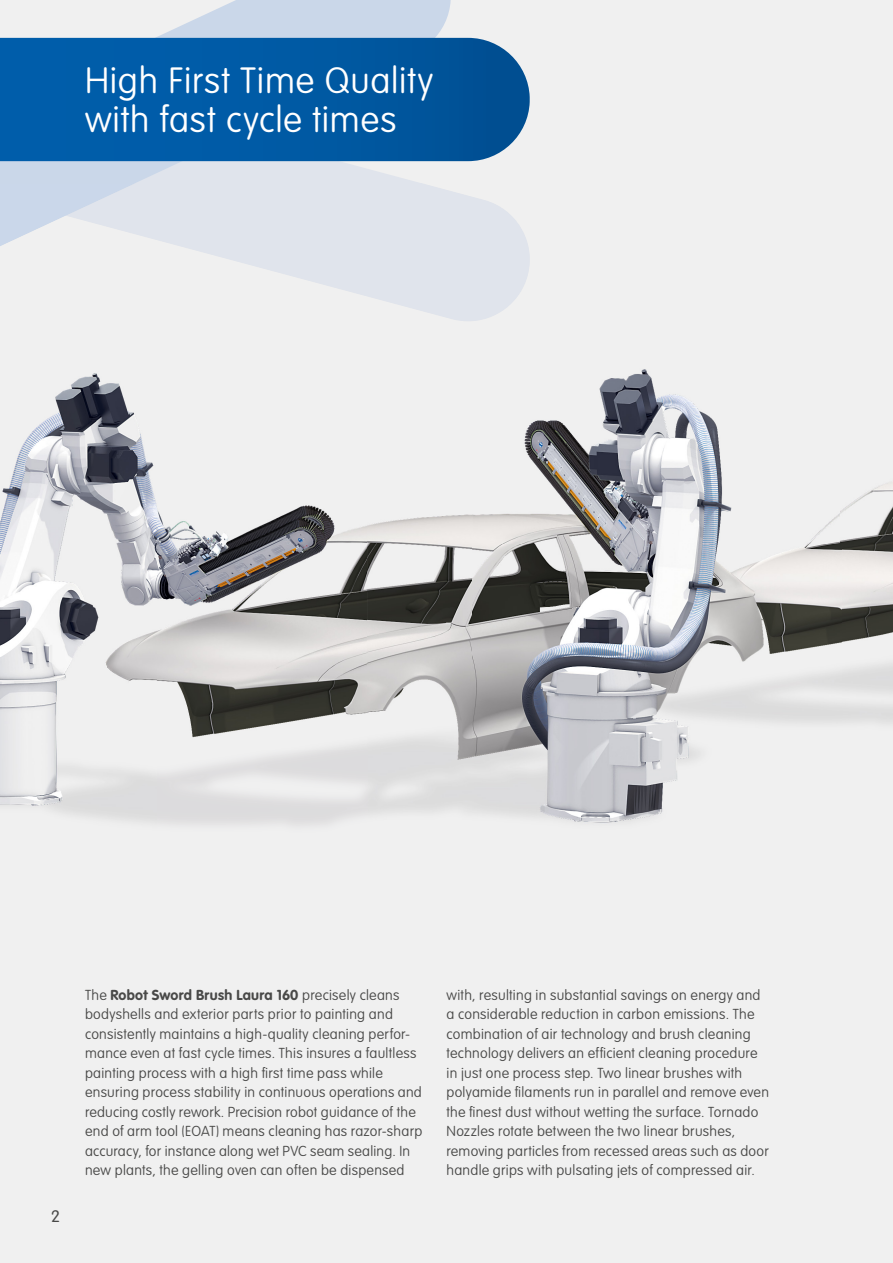
<style>
.page{position:relative;width:893px;height:1263px;background:#f0f0f0}
.page>*{position:absolute;margin:0;border:0;box-sizing:border-box;transform-origin:0 0}
.t1{font:100 36px/39px "VAG Rounded Std";letter-spacing:.02em;color:#fff}
.t2{font:300 16.5px "VAG Rounded Std";color:#494948}
.t3{font:100 14.25px/19.5px "VAG Rounded Std";letter-spacing:.02em;color:#494948}
.s1{font-weight:700}
</style>
<div class="page">
<svg style="left:0;top:0;width:459px;height:183px"></svg>
<svg style="left:0;top:38px;width:530px;height:123px;background:#055ca4"></svg>
<img style="left:0;top:373px;width:157px;height:450px">
<img style="left:157px;top:505px;width:210px;height:321px">
<img style="left:473px;top:369px;width:420px;height:454px">
<img style="left:367px;top:514px;width:106px;height:301px">
<img style="left:0;top:183px;width:135px;height:63px">
<h1 class="t1" style="left:85px;top:62px;width:350px">High First Time Quality with fast cycle times</h1>
<p class="t2" style="left:51px;top:1207px;width:10px">2</p>
<p class="t3" style="left:85px;top:986px;width:339px">The <span class="s1">Robot Sword Brush Laura 160</span> precisely cleans bodyshells and exterior parts prior to painting and consistently maintains a high-quality cleaning perfor&shy;mance even at fast cycle times. This insures a faultless painting process with a high first time pass while ensuring process stability in continuous operations and reducing costly rework. Precision robot guidance of the end of arm tool (EOAT) means cleaning has razor-sharp accuracy, for instance along wet PVC seam sealing. In new plants, the gelling oven can often be dispensed</p>
<p class="t3" style="left:446px;top:985px;width:324px">with, resulting in substantial savings on energy and a considerable reduction in carbon emissions. The combination of air technology and brush cleaning technology delivers an efficient cleaning procedure in just one process step. Two linear brushes with polyamide filaments run in parallel and remove even the finest dust without wetting the surface. Tornado Nozzles rotate between the two linear brushes, removing particles from recessed areas such as door handle grips with pulsating jets of compressed air.</p>
</div>
